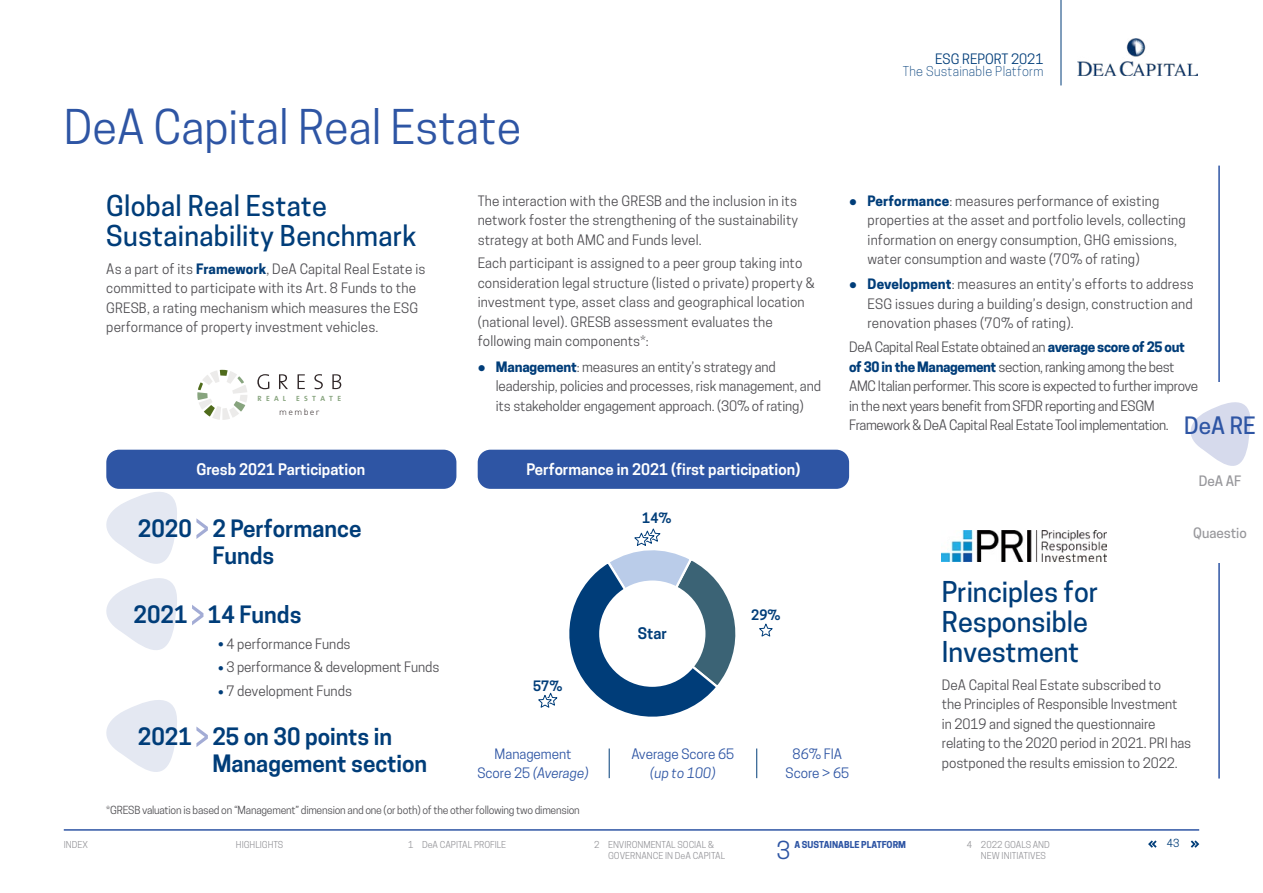
<style>
.page{position:relative;width:1263px;height:893px;background:#fff}
.page>*{position:absolute;margin:0;border:0;box-sizing:border-box;transform-origin:0 0}
.t1{font:45px "Cooper Hewitt";color:#2e55a4}
.t2{font:500 27px/30px "Cooper Hewitt";color:#003d79}
.t3{font:23.25px "Cooper Hewitt";color:#2e55a4}
.t4{font:600 22.5px/27px "Cooper Hewitt";color:#003d79;text-align:center}
.t5{font:500 22.5px "Cooper Hewitt";color:#2e55a4}
.t6{font:600 15px "Cooper Hewitt";color:#fff}
.t7{font:600 15px "Cooper Hewitt";color:#003d79}
.t8{font:13.5px/19.5px "Cooper Hewitt";color:#504f53}
.t9{font:13.5px/19.5px "Cooper Hewitt";letter-spacing:-.025em;color:#504f53}
.t10{font:13.5px/19.5px "Cooper Hewitt";color:#2e55a4;text-align:center}
.t11{font:13.5px "Cooper Hewitt";color:#003d79}
.t12{font:500 13.5px "Cooper Hewitt";color:#98989c}
.t13{font:600 13.5px "Cooper Hewitt";color:#003d79}
.t14{font:italic 13.5px "Cooper Hewitt";color:#2e55a4}
.t15{font:300 12.75px "Cooper Hewitt";letter-spacing:.02em;color:#003d79}
.t16{font:10.5px "Cooper Hewitt";letter-spacing:-.02em;color:#504f53}
.t17{font:10.5px "Cooper Hewitt";color:#003d79}
.t18{font:9px/10.5px "Cooper Hewitt";color:#98989c}
.t19{font:700 9px "Cooper Hewitt";color:#2e55a4}
.t20{font:300 9px "DIN";letter-spacing:.15em;color:#2f2627}
.t21{font:700 7.5px "The Sans";letter-spacing:.56em;color:#87a47e}
.s1{font-weight:700;color:#003d79}
.s2{color:#003d79}
.s3{font-style:italic}
</style>
<div class="page">
<hr style="left:1060px;top:0;width:1px;height:85px;background:#003d79">
<img style="left:1078px;top:38px;width:119px;height:38px">
<div style="left:106px;top:450px;width:350px;height:39px;background:#2e55a4;border-radius:13px"></div>
<svg style="left:196px;top:518px;width:12px;height:21px"></svg>
<svg style="left:106px;top:700px;width:71px;height:72px"></svg>
<svg style="left:196px;top:726px;width:12px;height:21px"></svg>
<svg style="left:106px;top:486px;width:75px;height:164px"></svg>
<svg style="left:192px;top:605px;width:11px;height:20px"></svg>
<img style="left:942px;top:531px;width:164px;height:30px">
<div style="left:478px;top:450px;width:371px;height:39px;background:#2e55a4;border-radius:13px"></div>
<svg style="left:569px;top:528px;width:167px;height:189px"></svg>
<svg style="left:759px;top:623px;width:14px;height:14px"></svg>
<svg style="left:538px;top:692px;width:20px;height:16px"></svg>
<hr style="left:609px;top:748px;width:1px;height:30px;background:#003d79">
<hr style="left:756px;top:748px;width:1px;height:30px;background:#003d79">
<svg style="left:257px;top:374px;width:12px;height:15px"></svg>
<svg style="left:279px;top:374px;width:9px;height:15px"></svg>
<svg style="left:298px;top:374px;width:7px;height:15px"></svg>
<svg style="left:314px;top:374px;width:9px;height:15px"></svg>
<svg style="left:332px;top:374px;width:9px;height:15px"></svg>
<svg style="left:197px;top:370px;width:50px;height:50px"></svg>
<hr style="left:1218px;top:166px;width:2px;height:612px;background:#2e55a4">
<div style="left:1208px;top:382px;width:22px;height:180px;background:#fff"></div>
<svg style="left:1190px;top:402px;width:61px;height:64px"></svg>
<svg style="left:1191px;top:840px;width:8px;height:8px"></svg>
<svg style="left:1148px;top:840px;width:8px;height:8px"></svg>
<hr style="left:64px;top:829px;width:1135px;height:2px;background:#2e55a4">
<h1 class="t1" style="left:64px;top:101px;width:459px">DeA Capital Real Estate</h1>
<h2 class="t2" style="left:106px;top:191px;width:312px">Global Real Estate<br>Sustainability Benchmark</h2>
<p class="t8" style="left:106px;top:259px;width:321px">As a part of its <span class="s1">Framework</span>, DeA Capital Real Estate is committed to participate with its Art. 8 Funds to the GRESB, a rating mechanism which measures the ESG performance of property investment vehicles.</p>
<p class="t21" style="left:258px;top:393px;width:30px">REAL</p>
<p class="t21" style="left:296px;top:393px;width:46px">ESTATE</p>
<p class="t20" style="left:279px;top:407px;width:42px">member</p>
<p class="t6" style="left:196px;top:460px;width:170px">Gresb 2021 Participation</p>
<h3 class="t4" style="left:138px;top:515px;width:225px">2020 2 Performance<br>Funds</h3>
<p class="t8" style="left:478px;top:191px;width:322px;text-align:justify">The interaction with the GRESB and the inclusion in its network foster the strengthening of the sustainability strategy at both AMC and Funds level.</p>
<p class="t8" style="left:478px;top:254px;width:338px">Each participant is assigned to a peer group taking into consideration legal structure (listed o private) property &amp; investment type, asset class and geographical location (national level). GRESB assessment evaluates the following main components*:</p>
<p class="t8" style="left:496px;top:357px;width:327px;text-indent:-18px"><span class="s2">●</span> <span class="s1">Management</span>: measures an entity’s strategy and leadership, policies and processes, risk management, and its stakeholder engagement approach. (30% of rating)</p>
<p class="t6" style="left:526px;top:460px;width:275px">Performance in 2021 (first participation)</p>
<p class="t13" style="left:642px;top:510px;width:31px">14%</p>
<p class="t11" style="left:935px;top:51px;width:110px">ESG REPORT 2021</p>
<p class="t15" style="left:903px;top:63px;width:142px">The Sustainable Platform</p>
<p class="t8" style="left:868px;top:191px;width:320px;text-indent:-19px"><span class="s2">●</span> <span class="s1">Performance</span>: measures performance of existing properties at the asset and portfolio levels, collecting information on energy consumption, GHG emissions, water consumption and waste (70% of rating)</p>
<p class="t8" style="left:868px;top:275px;width:328px;text-align:justify;text-indent:-19px"><span class="s2">●</span> <span class="s1">Development</span>: measures an entity’s efforts to address ESG issues during a building’s design, construction and renovation phases (70% of rating).</p>
<p class="t9" style="left:849px;top:337px;width:351px">DeA Capital Real Estate obtained an <span class="s1">average score of 25 out of 30 in the Management</span> section, ranking among the best AMC Italian performer. This score is expected to further improve in the next years benefit from SFDR reporting and ESGM Framework &amp; DeA Capital Real Estate Tool implementation.</p>
<h3 class="t5" style="left:1184px;top:412px;width:73px">DeA RE</h3>
<p class="t12" style="left:1199px;top:473px;width:44px">DeA AF</p>
<p class="t12" style="left:1193px;top:525px;width:55px">Quaestio</p>
<h3 class="t4" style="left:134px;top:601px;width:170px">2021 14 Funds</h3>
<p class="t8" style="left:218px;top:634px;width:134px"><span class="s2">●</span> 4 performance Funds</p>
<p class="t8" style="left:218px;top:658px;width:223px"><span class="s2">●</span> 3 performance &amp; development Funds</p>
<p class="t8" style="left:218px;top:681px;width:135px"><span class="s2">●</span> 7 development Funds</p>
<h3 class="t4" style="left:212px;top:723px;width:216px;text-align:left;text-indent:-74px">2021 25 on 30 points in<br>Management section</h3>
<p class="t13" style="left:533px;top:678px;width:31px">57%</p>
<p class="t7" style="left:638px;top:625px;width:31px">Star</p>
<p class="t10" style="left:477px;top:744px;width:113px">Management<br>Score 25 <span class="s3">(Average)</span></p>
<p class="t10" style="left:632px;top:744px;width:104px">Average Score 65</p>
<p class="t14" style="left:650px;top:765px;width:67px">(up to 100)</p>
<p class="t16" style="left:106px;top:804px;width:475px">*GRESB valuation is based on “Management” dimension and one (or both) of the other following two dimension</p>
<p class="t13" style="left:751px;top:606px;width:31px">29%</p>
<p class="t10" style="left:785px;top:744px;width:65px">86% FIA<br>Score &gt; 65</p>
<h2 class="t2" style="left:942px;top:577px;width:158px">Principles for<br>Responsible<br>Investment</h2>
<p class="t8" style="left:942px;top:675px;width:251px">DeA Capital Real Estate subscribed to<br>the Principles of Responsible Investment<br>in 2019 and signed the questionnaire relating to the 2020 period in 2021. PRI has postponed the results emission to 2022.</p>
<p class="t18" style="left:64px;top:839px;width:26px">INDEX</p>
<p class="t19" style="left:794px;top:839px;width:113px">A SUSTAINABLE PLATFORM</p>
<p class="t18" style="left:967px;top:839px;width:85px">4 2022 GOALS AND</p>
<p class="t17" style="left:1167px;top:837px;width:14px">43</p>
<p class="t18" style="left:981px;top:850px;width:67px">NEW INITIATIVES</p>
<p class="t18" style="left:236px;top:839px;width:49px">HIGHLIGHTS</p>
<p class="t18" style="left:408px;top:839px;width:100px">1 DeA CAPITAL PROFILE</p>
<h3 class="t3" style="left:777px;top:836px;width:15px">3</h3>
<p class="t18" style="left:608px;top:839px;width:119px;text-indent:-14px">2 ENVIRONMENTAL SOCIAL &amp;<br>GOVERNANCE IN DeA CAPITAL</p>
</div>
